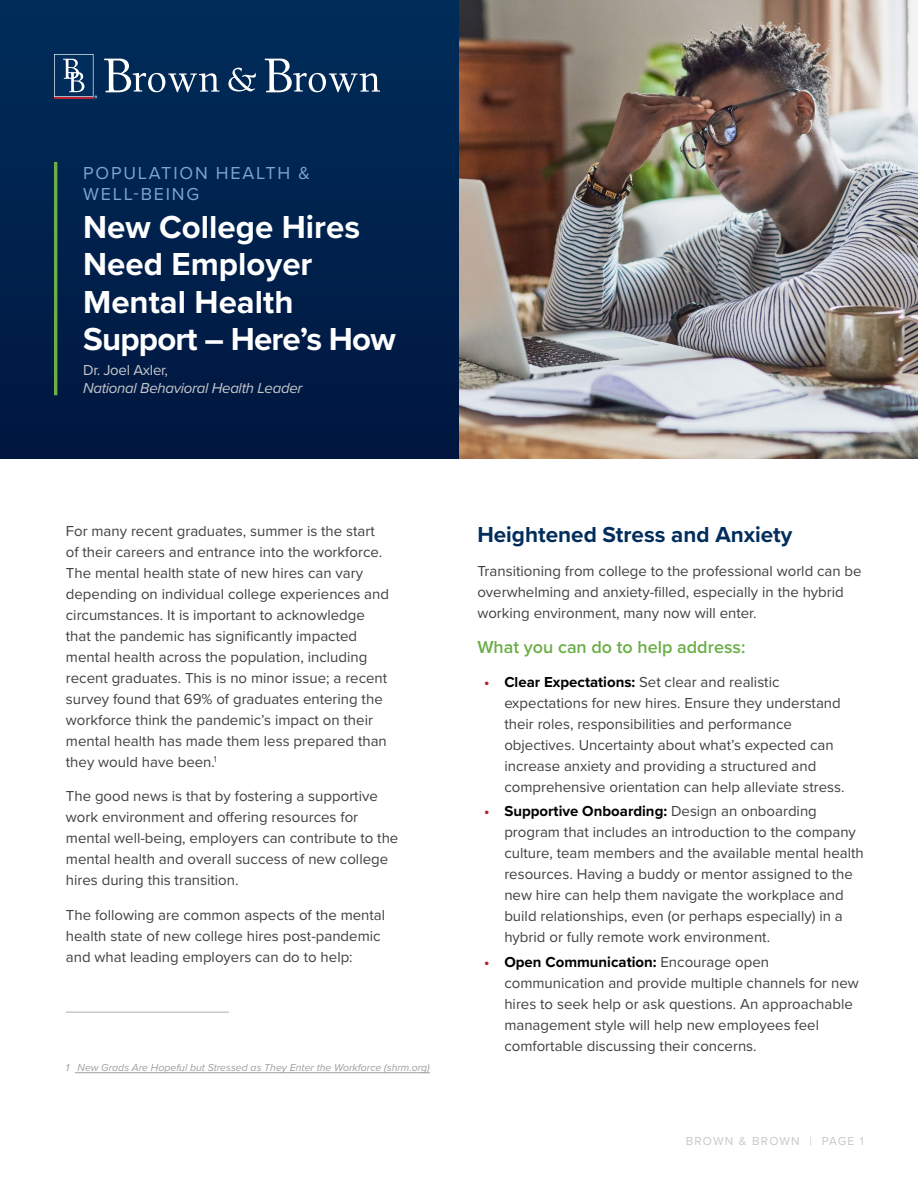
<style>
.page{position:relative;width:918px;height:1188px;background:#fff}
.page>*{position:absolute;margin:0;border:0;box-sizing:border-box;transform-origin:0 0}
.t1{font:700 33px/37.5px "Proxima Nova";color:#fff}
.t2{font:700 22.5px "Proxima Nova";color:#002d5b}
.t3{font:18px/21.6px "Proxima Nova";letter-spacing:.1em;color:#7ca4d6}
.t4{font:600 18px "Proxima Nova";color:#6cae47}
.t5{font:15px/21px "Proxima Nova";color:#414042}
.t6{font:italic 15px "Proxima Nova";letter-spacing:-.02em;color:#c7c8ca}
.t7{font:15px "Proxima Nova";letter-spacing:-.02em;color:#c7c8ca}
.t8{font:12px "Proxima Nova";letter-spacing:.1em;color:#c7c8ca}
.t9{font:italic 10.5px "Proxima Nova";color:#9d9fa2}
.s1{font-weight:700;color:#bb2031}
.s2{font-weight:700;color:#000}
</style>
<div class="page">
<div style="left:0;top:0;width:465px;height:459px;background:linear-gradient(to right,#00214c,#00214d)"></div>
<svg style="left:228px;top:68px;width:28px;height:23px"></svg>
<svg style="left:104px;top:59px;width:115px;height:33px"></svg>
<svg style="left:265px;top:59px;width:115px;height:33px"></svg>
<svg style="left:54px;top:54px;width:43px;height:44px;background:#305479"></svg>
<hr style="left:54px;top:97px;width:40px;height:1px;background:#bb2031">
<hr style="left:54px;top:162px;width:3px;height:233px;background:#6cae47">
<hr style="left:75px;top:1072px;width:355px;height:1px;background:#9d9fa2">
<hr style="left:66px;top:1011px;width:163px;height:2px;background:#c7c8ca">
<img style="left:459px;top:0;width:459px;height:459px">
<p class="t3" style="left:83px;top:161px;width:228px">POPULATION HEALTH &amp;<br>WELL-BEING</p>
<h1 class="t1" style="left:83px;top:207px;width:314px">New College Hires<br>Need Employer<br>Mental Health<br>Support – Here’s How</h1>
<p class="t7" style="left:83px;top:359px;width:86px">Dr. Joel Axler,</p>
<p class="t6" style="left:83px;top:377px;width:221px">National Behavioral Health Leader</p>
<p class="t5" style="left:66px;top:520px;width:325px">For many recent graduates, summer is the start of their careers and entrance into the workforce.<br>The mental health state of new hires can vary depending on individual college experiences and circumstances. It is important to acknowledge that the pandemic has significantly impacted mental health across the population, including recent graduates. This is no minor issue; a recent survey found that 69% of graduates entering the workforce think the pandemic’s impact on their mental health has made them less prepared than they would have been.<sup>1</sup></p>
<p class="t5" style="left:66px;top:785px;width:334px">The good news is that by fostering a supportive work environment and offering resources for mental well-being, employers can contribute to the mental health and overall success of new college hires during this transition.</p>
<p class="t5" style="left:66px;top:904px;width:321px">The following are common aspects of the mental health state of new college hires post-pandemic and what leading employers can do to help:</p>
<p class="t9" style="left:66px;top:1060px;width:366px">1 New Grads Are Hopeful but Stressed as They Enter the Workforce (shrm.org)</p>
<h2 class="t2" style="left:477px;top:517px;width:317px">Heightened Stress and Anxiety</h2>
<p class="t5" style="left:477px;top:560px;width:386px">Transitioning from college to the professional world can be overwhelming and anxiety-filled, especially in the hybrid working environment, many now will enter.</p>
<p class="t4" style="left:477px;top:633px;width:270px">What you can do to help address:</p>
<p class="t5" style="left:504px;top:671px;width:342px;text-indent:-20px"><span class="s1">•</span> <span class="s2">Clear Expectations:</span> Set clear and realistic expectations for new hires. Ensure they understand their roles, responsibilities and performance objectives. Uncertainty about what’s expected can increase anxiety and providing a structured and comprehensive orientation can help alleviate stress.</p>
<p class="t5" style="left:504px;top:800px;width:361px;text-indent:-20px"><span class="s1">•</span> <span class="s2">Supportive Onboarding:</span> Design an onboarding program that includes an introduction to the company culture, team members and the available mental health resources. Having a buddy or mentor assigned to the new hire can help them navigate the workplace and build relationships, even (or perhaps especially) in a hybrid or fully remote work environment.</p>
<p class="t5" style="left:504px;top:950px;width:356px;text-indent:-20px"><span class="s1">•</span> <span class="s2">Open Communication:</span> Encourage open communication and provide multiple channels for new hires to seek help or ask questions. An approachable management style will help new employees feel comfortable discussing their concerns.</p>
<p class="t8" style="left:686px;top:1132px;width:180px">BROWN &amp; BROWN | PAGE 1</p>
</div>
